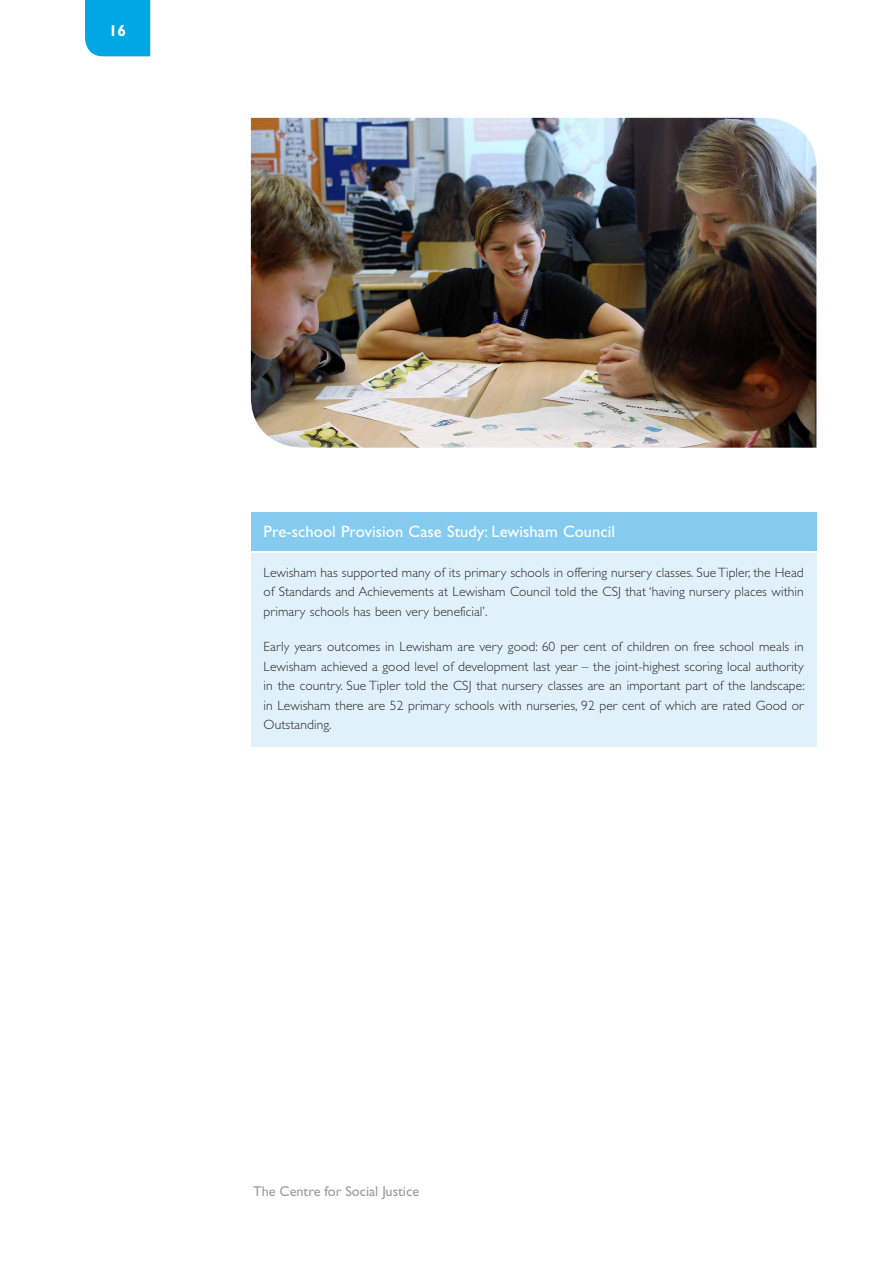
<style>
.page{position:relative;width:893px;height:1263px;background:#fff}
.page>*{position:absolute;margin:0;border:0;box-sizing:border-box;transform-origin:0 0}
.t1{font:16.5px "Gill Sans Std";letter-spacing:.005em;color:#fff}
.t2{font:700 15.75px "Gill Sans Std";color:#fff}
.t3{font:14.25px "Gill Sans Std";color:#9d9d9c}
.t4{font:300 13.5px/19.5px "Gill Sans Std";letter-spacing:.005em;color:#282827;text-align:justify}
</style>
<div class="page">
<div style="left:85px;top:0;width:65px;height:56px;background:#00a7e2"></div>
<img style="left:251px;top:118px;width:565px;height:330px">
<div style="left:251px;top:553px;width:565px;height:193px;background:#e1f1fc"></div>
<div style="left:251px;top:513px;width:565px;height:38px;background:#85cbf0"></div>
<p class="t2" style="left:109px;top:21px;width:19px">16</p>
<p class="t1" style="left:264px;top:522px;width:353px">Pre-school Provision Case Study: Lewisham Council</p>
<p class="t4" style="left:264px;top:563px;width:542px">Lewisham has supported many of its primary schools in offering nursery classes. Sue Tipler, the Head of Standards and Achievements at Lewisham Council told the CSJ that ‘having nursery places within primary schools has been very beneficial’.</p>
<p class="t4" style="left:264px;top:637px;width:543px">Early years outcomes in Lewisham are very good: 60 per cent of children on free school meals in Lewisham achieved a good level of development last year – the joint-highest scoring local authority in the country. Sue Tipler told the CSJ that nursery classes are an important part of the landscape: in Lewisham there are 52 primary schools with nurseries, 92 per cent of which are rated Good or Outstanding.</p>
<p class="t3" style="left:253px;top:1183px;width:168px">The Centre for Social Justice</p>
</div>
